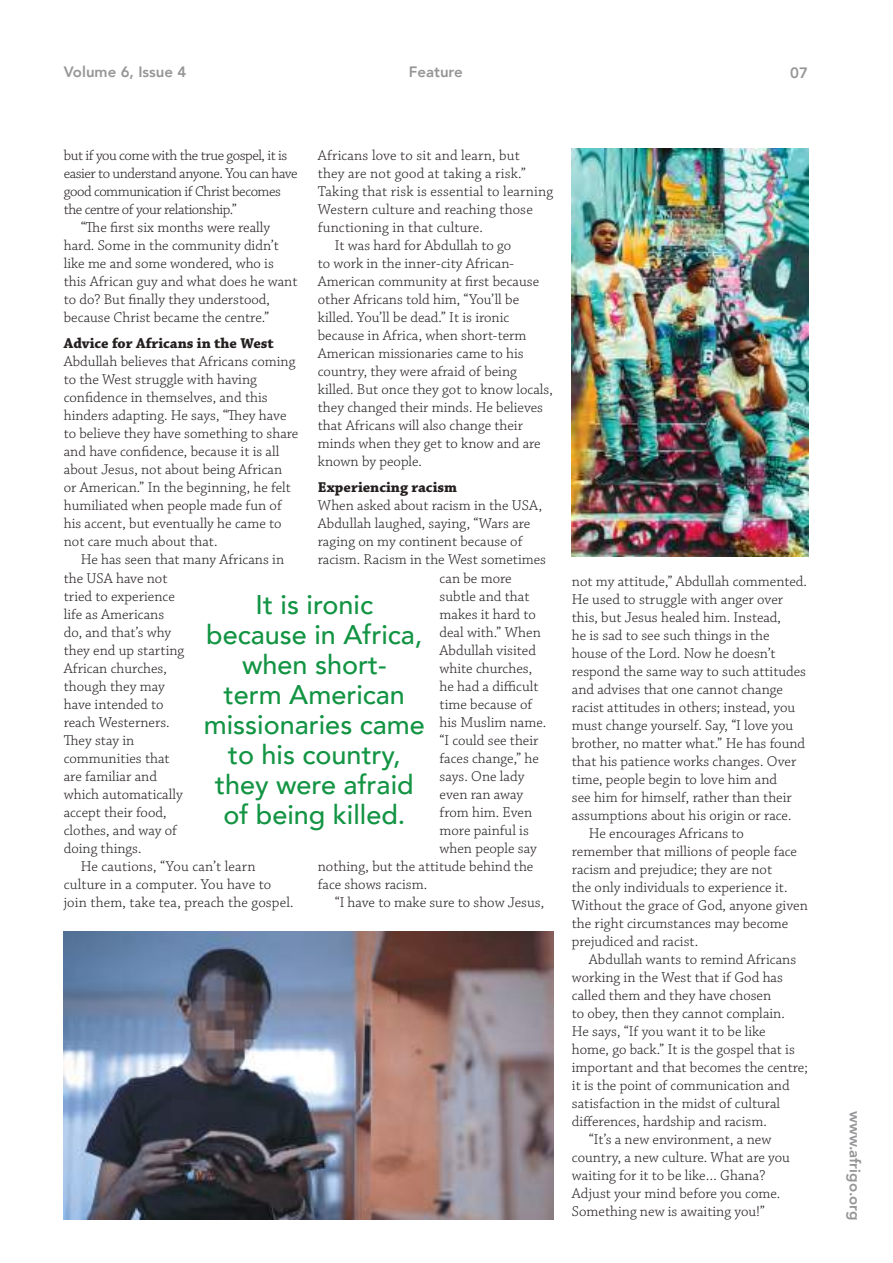
<style>
.page{position:relative;width:893px;height:1263px;background:#fff}
.page>*{position:absolute;margin:0;border:0;box-sizing:border-box;transform-origin:0 0}
.t1{font:500 27px/30px "Avenir";color:#129443;text-align:center}
.t2{font:300 15px/18px "Chaparral Pro";color:#241f1f}
.t3{font:300 15px "Chaparral Pro";letter-spacing:-.03em;color:#241f1f}
.t4{font:700 15px "Chaparral Pro";color:#241f1f}
.t5{font:800 15px "Avenir";color:#969698}
</style>
<div class="page">
<img style="left:64px;top:931px;width:490px;height:289px">
<img style="left:572px;top:149px;width:237px;height:407px">
<p class="t5" style="left:64px;top:60px;width:124px">Volume 6, Issue 4</p>
<p class="t5" style="left:409px;top:60px;width:55px">Feature</p>
<p class="t5" style="left:790px;top:61px;width:19px">07</p>
<p class="t3" style="left:64px;top:147px;width:225px">but if you come with the true gospel, it is</p>
<p class="t3" style="left:64px;top:165px;width:235px">easier to understand anyone. You can have</p>
<p class="t3" style="left:64px;top:183px;width:219px">good communication if Christ becomes</p>
<p class="t3" style="left:64px;top:201px;width:175px">the centre of your relationship.”</p>
<p class="t2" style="left:81px;top:219px;width:191px">“The first six months were really</p>
<p class="t2" style="left:64px;top:237px;width:217px">hard. Some in the community didn’t</p>
<p class="t2" style="left:64px;top:255px;width:212px">like me and some wondered, who is</p>
<p class="t2" style="left:64px;top:273px;width:235px">this African guy and what does he want</p>
<p class="t2" style="left:64px;top:291px;width:208px">to do? But finally they understood,</p>
<p class="t2" style="left:64px;top:309px;width:207px">because Christ became the centre.”</p>
<p class="t4" style="left:64px;top:335px;width:212px">Advice for Africans in the West</p>
<p class="t2" style="left:64px;top:353px;width:236px">Abdullah believes that Africans coming to the West struggle with having confidence in themselves, and this hinders adapting. He says, “They have to believe they have something to share and have confidence, because it is all about Jesus, not about being African or American.” In the beginning, he felt humiliated when people made fun of his accent, but eventually he came to not care much about that.</p>
<p class="t2" style="left:81px;top:551px;width:205px">He has seen that many Africans in</p>
<p class="t2" style="left:64px;top:569px;width:105px">the USA have not</p>
<p class="t2" style="left:64px;top:587px;width:113px">tried to experience</p>
<p class="t2" style="left:64px;top:605px;width:102px">life as Americans</p>
<p class="t2" style="left:64px;top:623px;width:109px">do, and that’s why</p>
<p class="t2" style="left:64px;top:641px;width:122px">they end up starting</p>
<p class="t2" style="left:64px;top:659px;width:105px">African churches,</p>
<p class="t2" style="left:64px;top:677px;width:103px">though they may</p>
<p class="t2" style="left:64px;top:695px;width:101px">have intended to</p>
<p class="t2" style="left:64px;top:713px;width:107px">reach Westerners.</p>
<p class="t2" style="left:64px;top:731px;width:72px">They stay in</p>
<p class="t2" style="left:64px;top:749px;width:107px">communities that</p>
<p class="t2" style="left:64px;top:767px;width:95px">are familiar and</p>
<p class="t2" style="left:64px;top:785px;width:121px">which automatically</p>
<p class="t2" style="left:64px;top:803px;width:104px">accept their food,</p>
<p class="t2" style="left:64px;top:821px;width:115px">clothes, and way of</p>
<p class="t2" style="left:64px;top:839px;width:79px">doing things.</p>
<p class="t2" style="left:81px;top:857px;width:176px">He cautions, “You can’t learn</p>
<p class="t2" style="left:64px;top:875px;width:209px">culture in a computer. You have to</p>
<p class="t2" style="left:64px;top:893px;width:231px">join them, take tea, preach the gospel.</p>
<p class="t2" style="left:318px;top:147px;width:203px">Africans love to sit and learn, but</p>
<p class="t2" style="left:318px;top:165px;width:210px">they are not good at taking a risk.”</p>
<p class="t2" style="left:318px;top:183px;width:237px">Taking that risk is essential to learning</p>
<p class="t2" style="left:318px;top:201px;width:216px">Western culture and reaching those</p>
<p class="t2" style="left:318px;top:219px;width:167px">functioning in that culture.</p>
<p class="t2" style="left:335px;top:237px;width:178px">It was hard for Abdullah to go</p>
<p class="t2" style="left:318px;top:255px;width:198px">to work in the inner-city African-</p>
<p class="t2" style="left:318px;top:273px;width:223px">American community at first because</p>
<p class="t2" style="left:318px;top:291px;width:203px">other Africans told him, “You’ll be</p>
<p class="t2" style="left:318px;top:309px;width:193px">killed. You’ll be dead.” It is ironic</p>
<p class="t2" style="left:318px;top:327px;width:210px">because in Africa, when short-term</p>
<p class="t2" style="left:318px;top:345px;width:207px">American missionaries came to his</p>
<p class="t2" style="left:318px;top:363px;width:201px">country, they were afraid of being</p>
<p class="t2" style="left:318px;top:381px;width:237px">killed. But once they got to know locals,</p>
<p class="t2" style="left:318px;top:399px;width:227px">they changed their minds. He believes</p>
<p class="t2" style="left:318px;top:417px;width:207px">that Africans will also change their</p>
<p class="t2" style="left:318px;top:435px;width:224px">minds when they get to know and are</p>
<p class="t2" style="left:318px;top:453px;width:106px">known by people.</p>
<p class="t4" style="left:318px;top:479px;width:141px">Experiencing racism</p>
<p class="t2" style="left:318px;top:497px;width:226px">When asked about racism in the USA,</p>
<p class="t2" style="left:318px;top:515px;width:214px">Abdullah laughed, saying, “Wars are</p>
<p class="t2" style="left:318px;top:533px;width:206px">raging on my continent because of</p>
<p class="t2" style="left:318px;top:551px;width:230px">racism. Racism in the West sometimes</p>
<p class="t2" style="left:440px;top:569px;width:73px">can be more</p>
<p class="t2" style="left:440px;top:587px;width:91px">subtle and that</p>
<p class="t2" style="left:440px;top:605px;width:98px">makes it hard to</p>
<p class="t2" style="left:440px;top:623px;width:103px">deal with.” When</p>
<p class="t2" style="left:440px;top:641px;width:98px">Abdullah visited</p>
<p class="t2" style="left:440px;top:659px;width:94px">white churches,</p>
<p class="t2" style="left:440px;top:677px;width:100px">he had a difficult</p>
<p class="t2" style="left:440px;top:695px;width:94px">time because of</p>
<p class="t2" style="left:440px;top:713px;width:108px">his Muslim name.</p>
<p class="t2" style="left:440px;top:731px;width:100px">“I could see their</p>
<p class="t2" style="left:440px;top:749px;width:101px">faces change,” he</p>
<p class="t2" style="left:440px;top:767px;width:86px">says. One lady</p>
<p class="t2" style="left:440px;top:785px;width:85px">even ran away</p>
<p class="t2" style="left:440px;top:803px;width:94px">from him. Even</p>
<p class="t2" style="left:440px;top:821px;width:91px">more painful is</p>
<p class="t2" style="left:440px;top:839px;width:99px">when people say</p>
<p class="t2" style="left:318px;top:857px;width:217px">nothing, but the attitude behind the</p>
<p class="t2" style="left:318px;top:875px;width:111px">face shows racism.</p>
<p class="t2" style="left:335px;top:893px;width:211px">“I have to make sure to show Jesus,</p>
<h1 class="t1" style="left:204px;top:588px;width:223px">It is ironic because in Africa, when short-<br>term American missionaries came to his country, they were afraid of being killed.</h1>
<p class="t2" style="left:572px;top:573px;width:237px">not my attitude,” Abdullah commented.</p>
<p class="t2" style="left:572px;top:591px;width:213px">He used to struggle with anger over</p>
<p class="t2" style="left:572px;top:609px;width:211px">this, but Jesus healed him. Instead,</p>
<p class="t2" style="left:572px;top:627px;width:199px">he is sad to see such things in the</p>
<p class="t2" style="left:572px;top:645px;width:205px">house of the Lord. Now he doesn’t</p>
<p class="t2" style="left:572px;top:663px;width:236px">respond the same way to such attitudes</p>
<p class="t2" style="left:572px;top:681px;width:213px">and advises that one cannot change</p>
<p class="t2" style="left:572px;top:699px;width:225px">racist attitudes in others; instead, you</p>
<p class="t2" style="left:572px;top:717px;width:223px">must change yourself. Say, “I love you</p>
<p class="t2" style="left:572px;top:735px;width:235px">brother, no matter what.” He has found</p>
<p class="t2" style="left:572px;top:753px;width:226px">that his patience works changes. Over</p>
<p class="t2" style="left:572px;top:771px;width:207px">time, people begin to love him and</p>
<p class="t2" style="left:572px;top:789px;width:221px">see him for himself, rather than their</p>
<p class="t2" style="left:572px;top:807px;width:221px">assumptions about his origin or race.</p>
<p class="t2" style="left:589px;top:825px;width:157px">He encourages Africans to</p>
<p class="t2" style="left:572px;top:843px;width:227px">remember that millions of people face</p>
<p class="t2" style="left:572px;top:861px;width:202px">racism and prejudice; they are not</p>
<p class="t2" style="left:572px;top:879px;width:217px">the only individuals to experience it.</p>
<p class="t2" style="left:572px;top:897px;width:237px">Without the grace of God, anyone given</p>
<p class="t2" style="left:572px;top:915px;width:218px">the right circumstances may become</p>
<p class="t2" style="left:572px;top:933px;width:128px">prejudiced and racist.</p>
<p class="t2" style="left:589px;top:951px;width:209px">Abdullah wants to remind Africans</p>
<p class="t2" style="left:572px;top:969px;width:213px">working in the West that if God has</p>
<p class="t2" style="left:572px;top:987px;width:201px">called them and they have chosen</p>
<p class="t2" style="left:572px;top:1005px;width:215px">to obey, then they cannot complain.</p>
<p class="t2" style="left:572px;top:1023px;width:195px">He says, “If you want it to be like</p>
<p class="t2" style="left:572px;top:1041px;width:225px">home, go back.” It is the gospel that is</p>
<p class="t2" style="left:572px;top:1059px;width:237px">important and that becomes the centre;</p>
<p class="t2" style="left:572px;top:1077px;width:219px">it is the point of communication and</p>
<p class="t2" style="left:572px;top:1095px;width:210px">satisfaction in the midst of cultural</p>
<p class="t2" style="left:572px;top:1113px;width:196px">differences, hardship and racism.</p>
<p class="t2" style="left:589px;top:1131px;width:184px">“It’s a new environment, a new</p>
<p class="t2" style="left:572px;top:1149px;width:220px">country, a new culture. What are you</p>
<p class="t2" style="left:572px;top:1167px;width:195px">waiting for it to be like… Ghana?</p>
<p class="t2" style="left:572px;top:1185px;width:210px">Adjust your mind before you come.</p>
<p class="t2" style="left:572px;top:1203px;width:195px">Something new is awaiting you!”</p>
<p class="t5" style="left:867px;top:1111px;width:111px;rotate:90deg">www.afrigo.org</p>
</div>
